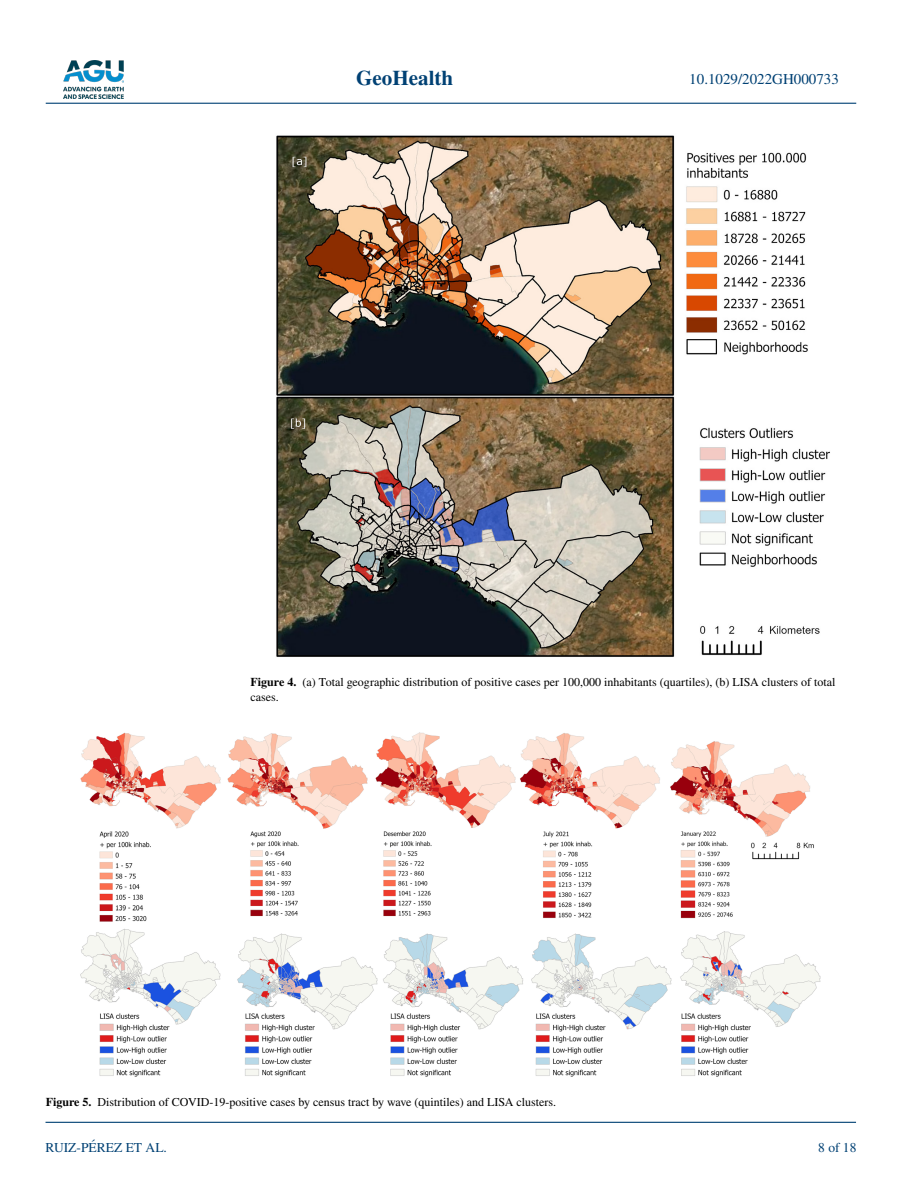
<style>
.page{position:relative;width:902px;height:1183px;background:#fff}
.page>*{position:absolute;margin:0;border:0;box-sizing:border-box;transform-origin:0 0}
.t1{font:700 21px "STIX";color:#004174}
.t2{font:15px "STIX";color:#004174}
.t3{font:13.5px "STIX";color:#004174}
.t4{font:12px/15px "STIX";color:#000}
.s1{font-weight:700}
</style>
<div class="page">
<img style="left:63px;top:60px;width:60px;height:39px">
<hr style="left:46px;top:103px;width:810px;height:1px;background:#004174">
<hr style="left:45px;top:1121px;width:810px;height:1px;background:#004174">
<img style="left:276px;top:135px;width:554px;height:522px">
<img style="left:80px;top:732px;width:741px;height:345px">
<h1 class="t1" style="left:356px;top:66px;width:98px">GeoHealth</h1>
<p class="t2" style="left:689px;top:69px;width:151px">10.1029/2022GH000733</p>
<p class="t4" style="left:250px;top:675px;width:586px"><span class="s1">Figure 4.</span> (a) Total geographic distribution of positive cases per 100,000 inhabitants (quartiles), (b) LISA clusters of total cases.</p>
<p class="t4" style="left:46px;top:1095px;width:512px"><span class="s1">Figure 5.</span> Distribution of COVID-19-positive cases by census tract by wave (quintiles) and LISA clusters.</p>
<p class="t3" style="left:45px;top:1138px;width:123px">RUIZ-PÉREZ ET AL.</p>
<p class="t3" style="left:818px;top:1138px;width:40px">8 of 18</p>
</div>
